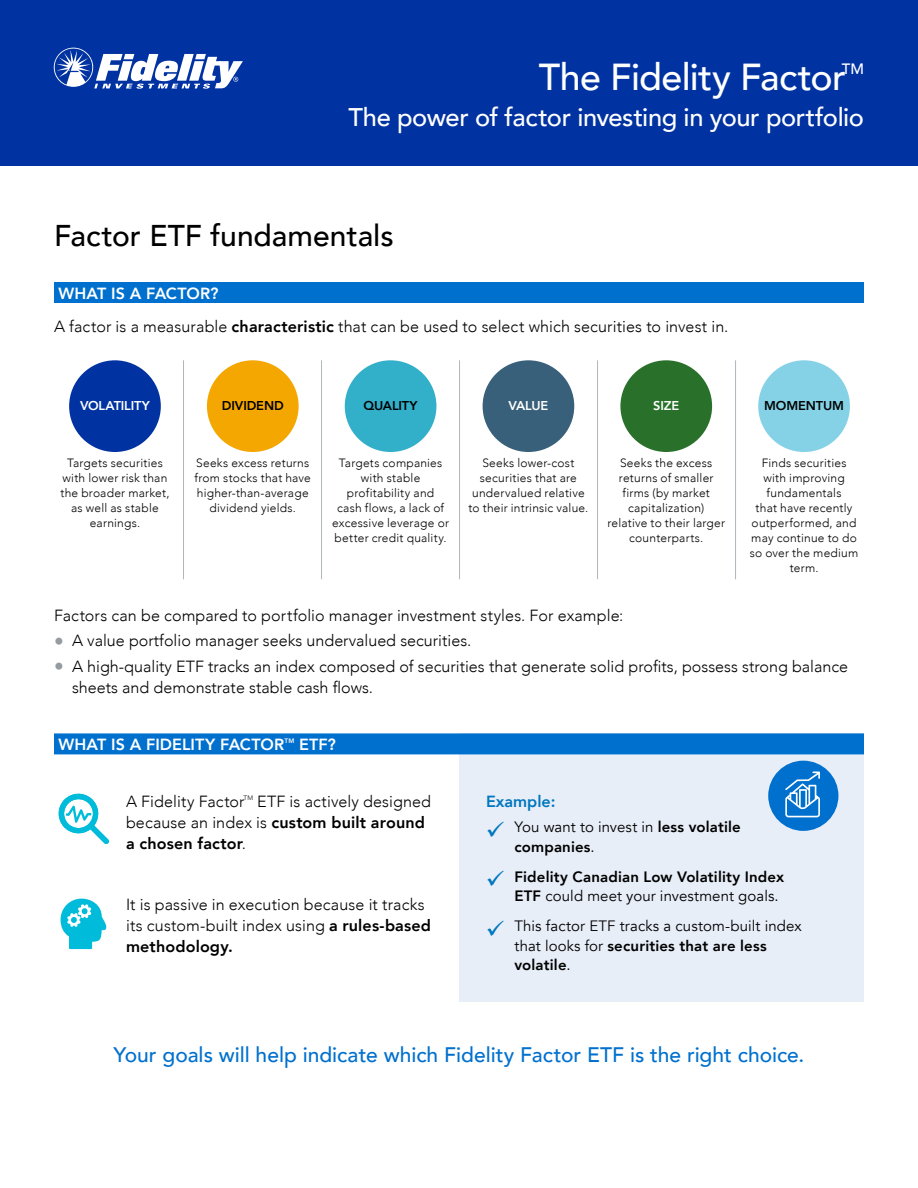
<style>
.page{position:relative;width:918px;height:1188px;background:#fff}
.page>*{position:absolute;margin:0;border:0;box-sizing:border-box;transform-origin:0 0}
.t1{font:500 37.5px "Avenir";letter-spacing:-.015em;color:#fff}
.t2{font:500 30px "Avenir";color:#000}
.t3{font:500 25.5px "Avenir";letter-spacing:-.015em;color:#fff}
.t4{font:500 21px "Avenir";color:#0070ce}
.t5{font:300 16.2px/21px "Avenir";color:#000}
.t6{font:800 16.2px "Avenir";letter-spacing:.005em;color:#fff}
.t7{font:800 16.2px "Avenir";color:#0077be}
.t8{font:800 15px/19.5px "Avenir";letter-spacing:.01em;color:#000}
.t9{font:15px/19.5px "Avenir";letter-spacing:.01em;color:#000}
.t10{font:500 15px "Avenir";color:#fff}
.t11{font:800 12.75px "Avenir";letter-spacing:-.01em;color:#000}
.t12{font:800 12.75px "Avenir";letter-spacing:-.01em;color:#fff}
.t13{font:300 12px/15px "Avenir";letter-spacing:.02em;color:#000;text-align:center}
.t14{font:800 6.45px "Avenir";color:#fff}
.t15{font:300 6.45px "Avenir";color:#000}
.s1{font-weight:800;color:#fff}
.s2{font-weight:800}
.s3{font-size:19.5px;color:#949ca1}
.s4{color:#0077be}
.s5{font-weight:400}
</style>
<div class="page">
<div style="left:0;top:0;width:918px;height:166px;background:#0033a1"></div>
<svg style="left:54px;top:48px;width:189px;height:41px"></svg>
<div style="left:54px;top:282px;width:810px;height:21px;background:#0070ce"></div>
<div style="left:69px;top:360px;width:92px;height:92px;background:#0033a1;border-radius:50%"></div>
<div style="left:207px;top:360px;width:92px;height:92px;background:#f4a700;border-radius:50%"></div>
<div style="left:345px;top:360px;width:91px;height:92px;background:#32afc9;border-radius:50%"></div>
<div style="left:483px;top:360px;width:91px;height:92px;background:#39607a;border-radius:50%"></div>
<div style="left:620px;top:360px;width:92px;height:92px;background:#29712a;border-radius:50%"></div>
<div style="left:758px;top:360px;width:92px;height:92px;background:#85d1e6;border-radius:50%"></div>
<hr style="left:183px;top:360px;width:1px;height:219px;background:#b0b7bb">
<hr style="left:321px;top:360px;width:1px;height:219px;background:#b0b7bb">
<hr style="left:459px;top:360px;width:1px;height:219px;background:#b0b7bb">
<hr style="left:597px;top:360px;width:1px;height:219px;background:#b0b7bb">
<hr style="left:735px;top:360px;width:1px;height:219px;background:#b0b7bb">
<div style="left:460px;top:734px;width:404px;height:268px;background:#e8eef8"></div>
<div style="left:54px;top:733px;width:810px;height:21px;background:#0070ce"></div>
<svg style="left:58px;top:793px;width:51px;height:51px"></svg>
<svg style="left:60px;top:899px;width:46px;height:50px"></svg>
<div style="left:768px;top:761px;width:70px;height:70px;background:#0070ce;border-radius:50%"></div>
<svg style="left:785px;top:772px;width:35px;height:45px"></svg>
<h1 class="t1" style="left:539px;top:45px;width:309px">The Fidelity Factor</h1>
<p class="t10" style="left:842px;top:55px;width:24px">TM</p>
<h3 class="t3" style="left:348px;top:96px;width:517px">The power of factor investing in your portfolio</h3>
<h2 class="t2" style="left:54px;top:210px;width:341px">Factor ETF fundamentals</h2>
<h3 class="t5" style="left:54px;top:276px;width:676px;line-height:33px"><span class="s1">WHAT IS A FACTOR?<br></span>A factor is a measurable <span class="s2">characteristic</span> that can be used to select which securities to invest in.</h3>
<p class="t12" style="left:80px;top:396px;width:71px">VOLATILITY</p>
<p class="t13" style="left:60px;top:456px;width:111px">Targets securities with lower risk than the broader market, as well as stable earnings.</p>
<p class="t11" style="left:222px;top:396px;width:63px">DIVIDEND</p>
<p class="t13" style="left:195px;top:456px;width:118px">Seeks excess returns from stocks that have higher-than-average dividend yields.</p>
<p class="t11" style="left:364px;top:396px;width:56px">QUALITY</p>
<p class="t13" style="left:332px;top:456px;width:118px">Targets companies with stable profitability and<br>cash flows, a lack of excessive leverage or better credit quality.</p>
<p class="t12" style="left:509px;top:396px;width:41px">VALUE</p>
<p class="t13" style="left:469px;top:456px;width:121px">Seeks lower-cost securities that are undervalued relative to their intrinsic value.</p>
<p class="t12" style="left:653px;top:396px;width:28px">SIZE</p>
<p class="t13" style="left:607px;top:456px;width:119px">Seeks the excess returns of smaller firms (by market capitalization) relative to their larger counterparts.</p>
<p class="t11" style="left:764px;top:396px;width:81px">MOMENTUM</p>
<p class="t13" style="left:750px;top:456px;width:110px">Finds securities with improving fundamentals<br>that have recently outperformed, and may continue to do so over the medium term.</p>
<h3 class="t5" style="left:54px;top:605px;width:571px">Factors can be compared to portfolio manager investment styles. For example:</h3>
<h3 class="t5" style="left:54px;top:630px;width:419px"><span class="s3">•</span> A value portfolio manager seeks undervalued securities.</h3>
<h3 class="t5" style="left:72px;top:656px;width:778px;text-indent:-18px"><span class="s3">•</span> A high-quality ETF tracks an index composed of securities that generate solid profits, possess strong balance sheets and demonstrate stable cash flows.</h3>
<h3 class="t6" style="left:59px;top:732px;width:227px">WHAT IS A FIDELITY FACTOR</h3>
<p class="t14" style="left:285px;top:735px;width:11px">TM</p>
<h3 class="t6" style="left:299px;top:732px;width:38px">ETF?</h3>
<h3 class="t5" style="left:126px;top:791px;width:307px;text-indent:131px">ETF is actively designed because an index is <span class="s2">custom built around a chosen factor</span>.</h3>
<h3 class="t5" style="left:126px;top:791px;width:120px">A Fidelity Factor</h3>
<p class="t15" style="left:243px;top:794px;width:11px">TM</p>
<h3 class="t5" style="left:126px;top:894px;width:307px">It is passive in execution because it tracks its custom-built index using <span class="s2">a rules-based methodology.</span></h3>
<h3 class="t7" style="left:486px;top:789px;width:71px">Example:</h3>
<p class="t8" style="left:514px;top:817px;width:228px;text-indent:-29px"><span class="s4">✓</span> <span class="s5">You want to invest in</span> less volatile companies<span class="s5">.</span></p>
<p class="t8" style="left:514px;top:867px;width:271px;text-indent:-29px"><span class="s4">✓</span> Fidelity Canadian Low Volatility Index<br>ETF <span class="s5">could meet your investment goals.</span></p>
<p class="t9" style="left:514px;top:917px;width:289px;text-indent:-29px"><span class="s4">✓</span> This factor ETF tracks a custom-built index that looks for <span class="s2">securities that are less volatile</span>.</p>
<h3 class="t4" style="left:114px;top:1037px;width:692px">Your goals will help indicate which Fidelity Factor ETF is the right choice.</h3>
</div>
